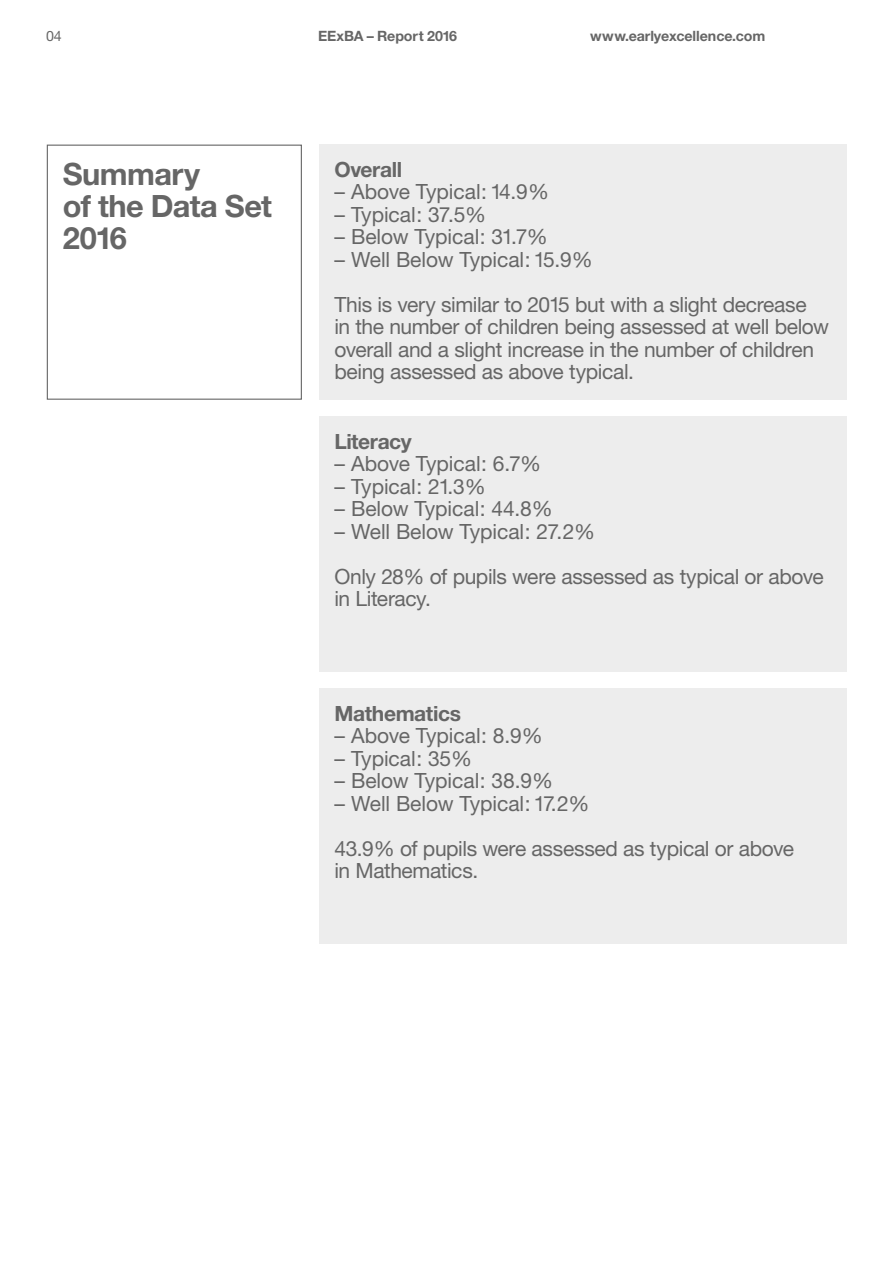
<style>
.page{position:relative;width:893px;height:1263px;background:#fff}
.page>*{position:absolute;margin:0;border:0;box-sizing:border-box;transform-origin:0 0}
.t1{font:700 30.75px/32.2px "Helvetica Neue";letter-spacing:-.02em;color:#666}
.t2{font:21px/45px "Helvetica Neue";letter-spacing:-.015em;color:#666}
.t3{font:700 21px "Helvetica Neue";letter-spacing:-.02em;color:#666}
.t4{font:700 14.25px "Helvetica Neue";letter-spacing:-.005em;color:#666}
.t5{font:14.25px "Helvetica Neue";color:#666}
</style>
<div class="page">
<div style="left:47px;top:145px;width:255px;height:255px;border:1px solid #666"></div>
<div style="left:319px;top:145px;width:527px;height:255px;background:#ededed"></div>
<div style="left:319px;top:417px;width:527px;height:255px;background:#ededed"></div>
<div style="left:319px;top:689px;width:527px;height:255px;background:#ededed"></div>
<p class="t5" style="left:46px;top:27px;width:17px">04</p>
<p class="t4" style="left:318px;top:27px;width:140px">EExBA – Report 2016</p>
<p class="t4" style="left:590px;top:27px;width:177px">www.earlyexcellence.com</p>
<h1 class="t1" style="left:63px;top:157px;width:211px">Summary<br>of the Data Set<br>2016</h1>
<p class="t3" style="left:334px;top:156px;width:69px">Overall</p>
<p class="t2" style="left:334px;top:169px;width:216px">– Above Typical: 14.9%</p>
<p class="t2" style="left:334px;top:191px;width:153px">– Typical: 37.5%</p>
<p class="t2" style="left:334px;top:214px;width:215px">– Below Typical: 31.7%</p>
<p class="t2" style="left:334px;top:236px;width:474px">– Well Below Typical: 15.9%<br>This is very similar to 2015 but with a slight decrease</p>
<p class="t2" style="left:334px;top:315px;width:496px;line-height:22.5px">in the number of children being assessed at well below overall and a slight increase in the number of children being assessed as above typical.</p>
<p class="t3" style="left:334px;top:428px;width:79px">Literacy</p>
<p class="t2" style="left:334px;top:441px;width:208px">– Above Typical: 6.7%</p>
<p class="t2" style="left:334px;top:463px;width:153px">– Typical: 21.3%</p>
<p class="t2" style="left:334px;top:486px;width:220px">– Below Typical: 44.8%</p>
<p class="t2" style="left:334px;top:508px;width:491px">– Well Below Typical: 27.2%<br>Only 28% of pupils were assessed as typical or above</p>
<p class="t2" style="left:334px;top:576px;width:98px">in Literacy.</p>
<p class="t3" style="left:334px;top:700px;width:128px">Mathematics</p>
<p class="t2" style="left:334px;top:713px;width:210px">– Above Typical: 8.9%</p>
<p class="t2" style="left:334px;top:735px;width:139px">– Typical: 35%</p>
<p class="t2" style="left:334px;top:758px;width:220px">– Below Typical: 38.9%</p>
<p class="t2" style="left:334px;top:780px;width:461px">– Well Below Typical: 17.2%<br>43.9% of pupils were assessed as typical or above</p>
<p class="t2" style="left:334px;top:848px;width:145px">in Mathematics.</p>
</div>
